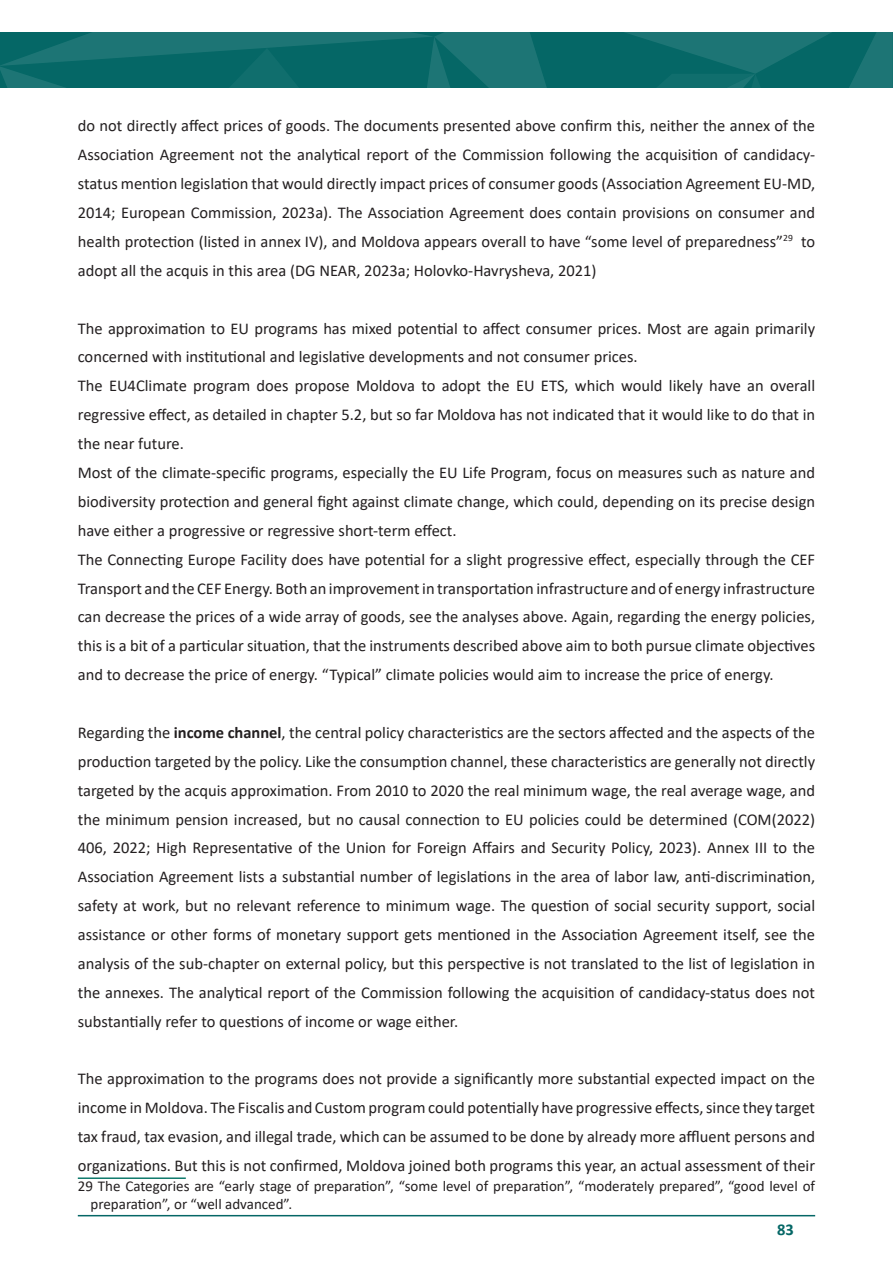
<style>
.page{position:relative;width:893px;height:1263px;background:#fff}
.page>*{position:absolute;margin:0;border:0;box-sizing:border-box;transform-origin:0 0}
.t1{font:16.5px/28.8px "Calibri";color:#231f20;text-align:justify}
.t2{font:700 16.5px "Calibri";color:#056766}
.t3{font:15px/18px "Calibri";color:#231f20}
.s1{font-weight:700}
</style>
<div class="page">
<hr style="left:78px;top:1215px;width:737px;height:1px;background:#056766">
<svg style="left:0;top:32px;width:893px;height:55px;background:#0e6c6b"></svg>
<hr style="left:78px;top:1177px;width:108px;height:2px;background:#0f7a6c">
<p class="t1" style="left:78px;top:111px;width:739px">do not directly affect prices of goods. The documents presented above confirm this, neither the annex of the Association Agreement not the analytical report of the Commission following the acquisition of candidacy&shy;status mention legislation that would directly impact prices of consumer goods (Association Agreement EU-MD, 2014; European Commission, 2023a). The Association Agreement does contain provisions on consumer and health protection (listed in annex IV), and Moldova appears overall to have “some level of preparedness”<sup>29</sup> to adopt all the acquis in this area (DG NEAR, 2023a; Holovko-Havrysheva, 2021)</p>
<p class="t1" style="left:78px;top:313px;width:739px;text-align:left">The approximation to EU programs has mixed potential to affect consumer prices. Most are again primarily concerned with institutional and legislative developments and not consumer prices.<br>The EU4Climate program does propose Moldova to adopt the EU ETS, which would likely have an overall regressive effect, as detailed in chapter 5.2, but so far Moldova has not indicated that it would like to do that in the near future.<br>Most of the climate-specific programs, especially the EU Life Program, focus on measures such as nature and biodiversity protection and general fight against climate change, which could, depending on its precise design have either a progressive or regressive short-term effect.<br>The Connecting Europe Facility does have potential for a slight progressive effect, especially through the CEF Transport and the CEF Energy. Both an improvement in transportation infrastructure and of energy infrastructure can decrease the prices of a wide array of goods, see the analyses above. Again, regarding the energy policies, this is a bit of a particular situation, that the instruments described above aim to both pursue climate objectives and to decrease the price of energy. “Typical” climate policies would aim to increase the price of energy.</p>
<p class="t1" style="left:78px;top:718px;width:739px">Regarding the <span class="s1">income channel</span>, the central policy characteristics are the sectors affected and the aspects of the production targeted by the policy. Like the consumption channel, these characteristics are generally not directly targeted by the acquis approximation. From 2010 to 2020 the real minimum wage, the real average wage, and the minimum pension increased, but no causal connection to EU policies could be determined (COM(2022)<br>406, 2022; High Representative of the Union for Foreign Affairs and Security Policy, 2023). Annex III to the Association Agreement lists a substantial number of legislations in the area of labor law, anti-discrimination, safety at work, but no relevant reference to minimum wage. The question of social security support, social assistance or other forms of monetary support gets mentioned in the Association Agreement itself, see the analysis of the sub-chapter on external policy, but this perspective is not translated to the list of legislation in the annexes. The analytical report of the Commission following the acquisition of candidacy-status does not substantially refer to questions of income or wage either.</p>
<p class="t1" style="left:78px;top:1064px;width:739px">The approximation to the programs does not provide a significantly more substantial expected impact on the income in Moldova. The Fiscalis and Custom program could potentially have progressive effects, since they target tax fraud, tax evasion, and illegal trade, which can be assumed to be done by already more affluent persons and organizations. But this is not confirmed, Moldova joined both programs this year, an actual assessment of their</p>
<p class="t3" style="left:91px;top:1176px;width:726px;text-indent:-13px">29 The Categories are “early stage of preparation”, “some level of preparation”, “moderately prepared”, “good level of preparation”, or “well advanced”.</p>
<p class="t2" style="left:777px;top:1218px;width:18px">83</p>
</div>
